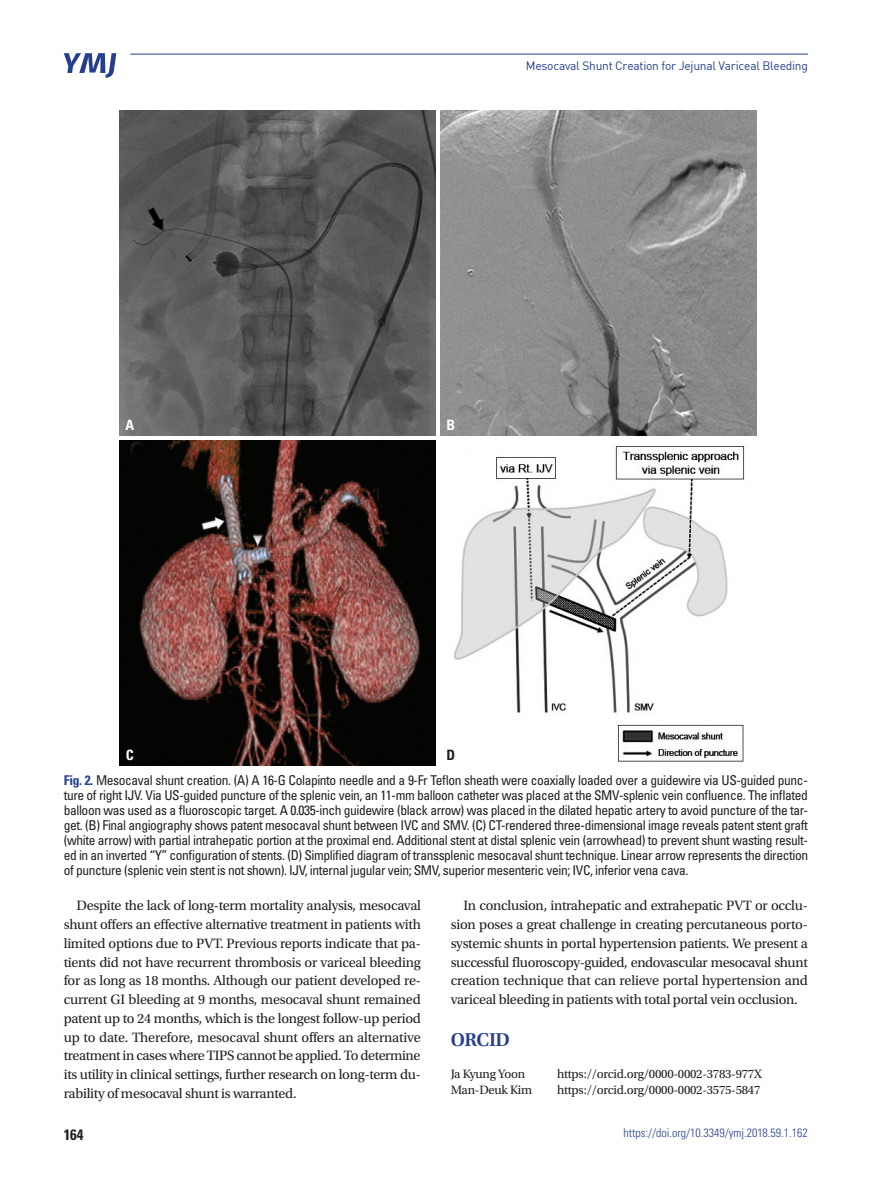
<style>
.page{position:relative;width:893px;height:1191px;background:#fff}
.page>*{position:absolute;margin:0;border:0;box-sizing:border-box;transform-origin:0 0}
.큰제목{font:600 19.5px "Utopia Std";letter-spacing:-.02em;color:#253f8e}
.t1{font:700 condensed 15px "Univers LT Std";color:#231f20}
.본문{font:14.25px/18.8px "Utopia Std";letter-spacing:-.02em;color:#231f20;text-align:justify}
.t2{font:700 condensed 14.25px "Univers LT Std";color:#fff}
.t3{font:700 condensed 14.25px "Univers LT Std";color:#231f20}
.사진설명{font:condensed 13.5px/15px "Univers LT Std";letter-spacing:-.03em;color:#231f20;text-align:justify}
.본문1{font:12.75px "Utopia Std";letter-spacing:-.02em;color:#231f20}
.교신저자{font:12px "Dinreg";letter-spacing:-.02em;color:#253f8e}
.t4{font:300 condensed 12px "Univers LT Std";color:#253f8e}
.s1{font-weight:700;color:#253f8e}
</style>
<div class="page">
<svg style="left:64px;top:53px;width:52px;height:25px"></svg>
<hr style="left:130px;top:54px;width:678px;height:1px;background:#253f8e">
<img style="left:119px;top:111px;width:317px;height:325px">
<img style="left:119px;top:440px;width:317px;height:325px">
<img style="left:440px;top:111px;width:317px;height:325px">
<img style="left:454px;top:446px;width:291px;height:316px">
<p class="t2" style="left:125px;top:416px;width:10px">A</p>
<p class="t2" style="left:126px;top:746px;width:9px">C</p>
<p class="교신저자" style="left:526px;top:58px;width:284px">Mesocaval Shunt Creation for Jejunal Variceal Bleeding</p>
<p class="t2" style="left:446px;top:416px;width:10px">B</p>
<p class="t3" style="left:446px;top:746px;width:10px">D</p>
<p class="사진설명" style="left:64px;top:772px;width:746px"><span class="s1">Fig. 2.</span> Mesocaval shunt creation. (A) A 16-G Colapinto needle and a 9-Fr Teflon sheath were coaxially loaded over a guidewire via US-guided punc&shy;ture of right IJV. Via US-guided puncture of the splenic vein, an 11-mm balloon catheter was placed at the SMV-splenic vein confluence. The inflated balloon was used as a fluoroscopic target. A 0.035-inch guidewire (black arrow) was placed in the dilated hepatic artery to avoid puncture of the tar&shy;get. (B) Final angiography shows patent mesocaval shunt between IVC and SMV. (C) CT-rendered three-dimensional image reveals patent stent graft (white arrow) with partial intrahepatic portion at the proximal end. Additional stent at distal splenic vein (arrowhead) to prevent shunt wasting result&shy;ed in an inverted “Y” configuration of stents. (D) Simplified diagram of transsplenic mesocaval shunt technique. Linear arrow represents the direction of puncture (splenic vein stent is not shown). IJV, internal jugular vein; SMV, superior mesenteric vein; IVC, inferior vena cava.</p>
<p class="본문" style="left:64px;top:896px;width:359px;text-indent:13px">Despite the lack of long-term mortality analysis, mesocaval shunt offers an effective alternative treatment in patients with limited options due to PVT. Previous reports indicate that pa&shy;tients did not have recurrent thrombosis or variceal bleeding for as long as 18 months. Although our patient developed re&shy;current GI bleeding at 9 months, mesocaval shunt remained patent up to 24 months, which is the longest follow-up period up to date. Therefore, mesocaval shunt offers an alternative treatment in cases where TIPS cannot be applied. To determine its utility in clinical settings, further research on long-term du&shy;rability of mesocaval shunt is warranted.</p>
<p class="본문" style="left:451px;top:896px;width:359px;text-indent:13px">In conclusion, intrahepatic and extrahepatic PVT or occlu&shy;sion poses a great challenge in creating percutaneous porto&shy;systemic shunts in portal hypertension patients. We present a successful fluoroscopy-guided, endovascular mesocaval shunt creation technique that can relieve portal hypertension and variceal bleeding in patients with total portal vein occlusion.</p>
<p class="큰제목" style="left:451px;top:1028px;width:61px">ORCID</p>
<p class="본문1" style="left:451px;top:1066px;width:76px">Ja Kyung Yoon</p>
<p class="본문1" style="left:557px;top:1066px;width:206px">https://orcid.org/0000-0002-3783-977X</p>
<p class="본문1" style="left:451px;top:1082px;width:83px">Man-Deuk Kim</p>
<p class="본문1" style="left:557px;top:1082px;width:205px">https://orcid.org/0000-0002-3575-5847</p>
<p class="t1" style="left:64px;top:1125px;width:21px">164</p>
<p class="t4" style="left:623px;top:1125px;width:186px">https://doi.org/10.3349/ymj.2018.59.1.162</p>
</div>
